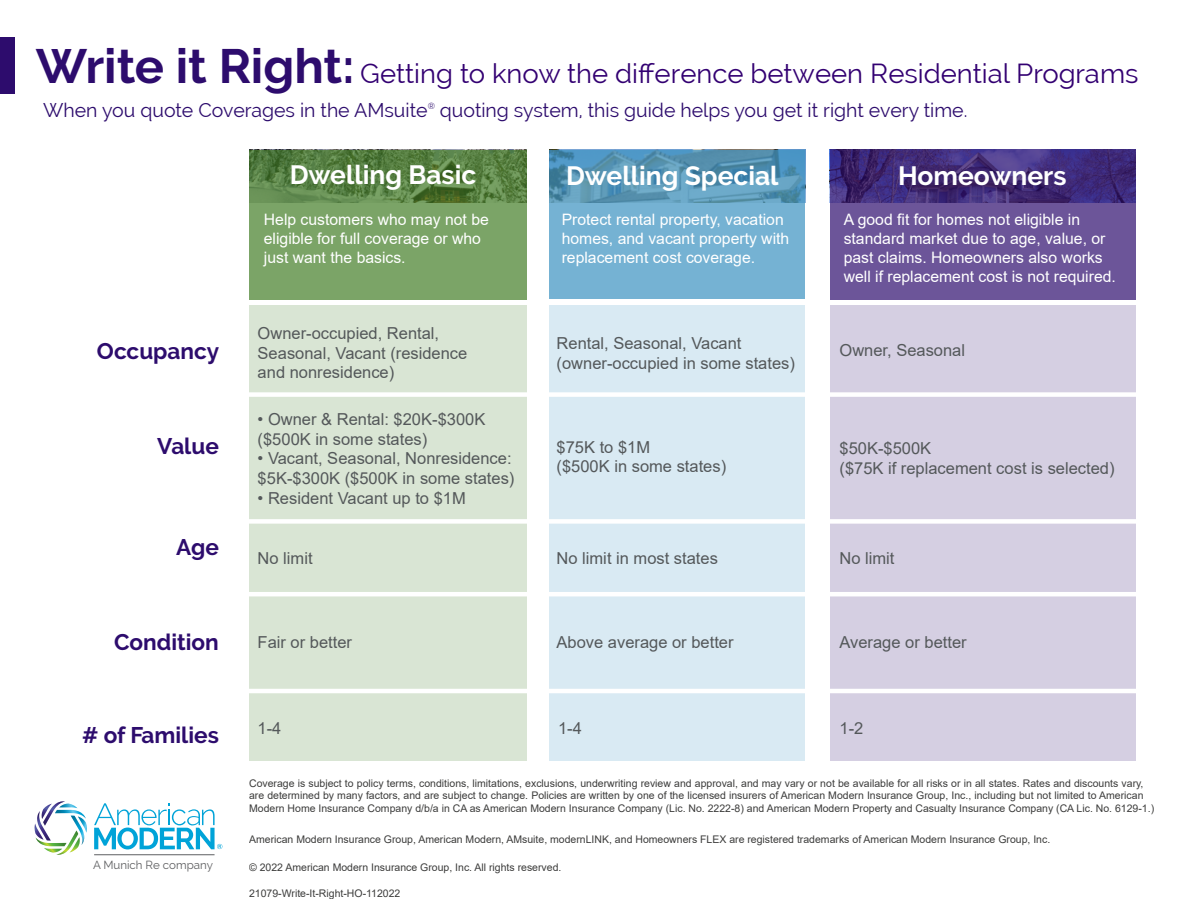
<style>
.page{position:relative;width:1188px;height:918px;background:#fff}
.page>*{position:absolute;margin:0;border:0;box-sizing:border-box;transform-origin:0 0}
.t1{font:27px "Raleway";color:#330072}
.t2{font:700 26.4px "Raleway";color:#fff}
.t3{font:700 22.5px "Raleway";color:#2d0c6d}
.t4{font:19.5px "Raleway";color:#2d0c6d}
.t5{font:16.5px/19.8px "Arial";color:#54585a}
.t6{font:15.75px/18.9px "Arial";color:#fff}
.t7{font:11.55px "Raleway";color:#5e5f61}
.t8{font:10.5px/12.6px "Arial";color:#282827}
.t9{font:8.7px "Raleway";color:#2d0c6d}
.s1{font-weight:700;font-size:48px;color:#2d0c6d}
</style>
<div class="page">
<svg style="left:830px;top:150px;width:306px;height:150px;background:#5c468d"></svg>
<svg style="left:549px;top:150px;width:256px;height:149px;background:#6aa7c8"></svg>
<svg style="left:249px;top:150px;width:277px;height:149px;background:#6e975a"></svg>
<div style="left:249px;top:305px;width:277px;height:456px;background:#d9e5d4"></div>
<div style="left:549px;top:305px;width:256px;height:456px;background:#d9eaf3"></div>
<div style="left:830px;top:305px;width:306px;height:456px;background:#d5cfe2"></div>
<div style="left:0;top:38px;width:15px;height:56px;background:#2d0c6d"></div>
<svg style="left:34px;top:801px;width:53px;height:54px"></svg>
<svg style="left:94px;top:803px;width:128px;height:46px"></svg>
<hr style="left:94px;top:854px;width:121px;height:1px;background:#5e5f61">
<div style="left:237px;top:392px;width:901px;height:5px;background:#fff"></div>
<div style="left:237px;top:519px;width:901px;height:5px;background:#fff"></div>
<hr style="left:237px;top:592px;width:901px;height:4px;background:#fff">
<hr style="left:237px;top:689px;width:901px;height:4px;background:#fff">
<h1 class="t1" style="left:36px;top:58px;width:1104px"><span class="s1">Write it Right:</span> Getting to know the difference between Residential Programs</h1>
<h3 class="t4" style="left:43px;top:99px;width:386px">When you quote Coverages in the AMsuite</h3>
<p class="t9" style="left:428px;top:101px;width:9px">®</p>
<h3 class="t4" style="left:440px;top:99px;width:529px">quoting system, this guide helps you get it right every time.</h3>
<h2 class="t2" style="left:290px;top:160px;width:188px">Dwelling Basic</h2>
<h2 class="t2" style="left:566px;top:161px;width:214px">Dwelling Special</h2>
<h2 class="t2" style="left:898px;top:160px;width:170px">Homeowners</h2>
<h3 class="t3" style="left:97px;top:339px;width:124px">Occupancy</h3>
<h3 class="t3" style="left:157px;top:433px;width:63px">Value</h3>
<h3 class="t3" style="left:176px;top:534px;width:44px">Age</h3>
<h3 class="t3" style="left:114px;top:629px;width:106px">Condition</h3>
<h3 class="t3" style="left:82px;top:723px;width:138px"># of Families</h3>
<p class="t7" style="left:93px;top:859px;width:121px">A Munich Re company</p>
<h3 class="t6" style="left:264px;top:210px;width:226px">Help customers who may not be eligible for full coverage or who just want the basics.</h3>
<h3 class="t6" style="left:562px;top:210px;width:229px">Protect rental property, vacation homes, and vacant property with replacement cost coverage.</h3>
<h3 class="t6" style="left:844px;top:210px;width:274px">A good fit for homes not eligible in standard market due to age, value, or past claims. Homeowners also works well if replacement cost is not required.</h3>
<h3 class="t5" style="left:258px;top:323px;width:211px">Owner-occupied, Rental,<br>Seasonal, Vacant (residence and nonresidence)</h3>
<h3 class="t5" style="left:258px;top:409px;width:229px">• Owner &amp; Rental: $20K-$300K ($500K in some states)</h3>
<h3 class="t5" style="left:258px;top:449px;width:258px">• Vacant, Seasonal, Nonresidence: $5K-$300K ($500K in some states)</h3>
<h3 class="t5" style="left:258px;top:488px;width:210px">• Resident Vacant up to $1M</h3>
<h3 class="t5" style="left:557px;top:334px;width:240px">Rental, Seasonal, Vacant (owner-occupied in some states)</h3>
<h3 class="t5" style="left:557px;top:437px;width:171px">$75K to $1M<br>($500K in some states)</h3>
<h3 class="t5" style="left:840px;top:340px;width:127px">Owner, Seasonal</h3>
<h3 class="t5" style="left:840px;top:439px;width:277px">$50K-$500K<br>($75K if replacement cost is selected)</h3>
<h3 class="t5" style="left:258px;top:548px;width:56px">No limit</h3>
<h3 class="t5" style="left:557px;top:548px;width:163px">No limit in most states</h3>
<h3 class="t5" style="left:840px;top:548px;width:56px">No limit</h3>
<h3 class="t5" style="left:258px;top:632px;width:96px">Fair or better</h3>
<h3 class="t5" style="left:557px;top:632px;width:179px">Above average or better</h3>
<h3 class="t5" style="left:840px;top:632px;width:129px">Average or better</h3>
<h3 class="t5" style="left:258px;top:718px;width:25px">1-4</h3>
<h3 class="t5" style="left:558px;top:718px;width:25px">1-4</h3>
<h3 class="t5" style="left:840px;top:718px;width:25px">1-2</h3>
<p class="t8" style="left:249px;top:777px;width:907px">Coverage is subject to policy terms, conditions, limitations, exclusions, underwriting review and approval, and may vary or not be available for all risks or in all states. Rates and discounts vary, are determined by many factors, and are subject to change. Policies are written by one of the licensed insurers of American Modern Insurance Group, Inc., including but not limited to American<br>Modern Home Insurance Company d/b/a in CA as American Modern Insurance Company (Lic. No. 2222-8) and American Modern Property and Casualty Insurance Company (CA Lic. No. 6129-1.)</p>
<p class="t8" style="left:249px;top:833px;width:803px">American Modern Insurance Group, American Modern, AMsuite, modernLINK, and Homeowners FLEX are registered trademarks of American Modern Insurance Group, Inc.</p>
<p class="t8" style="left:249px;top:861px;width:314px">© 2022 American Modern Insurance Group, Inc. All rights reserved.</p>
<p class="t8" style="left:249px;top:887px;width:153px">21079-Write-It-Right-HO-112022</p>
</div>
